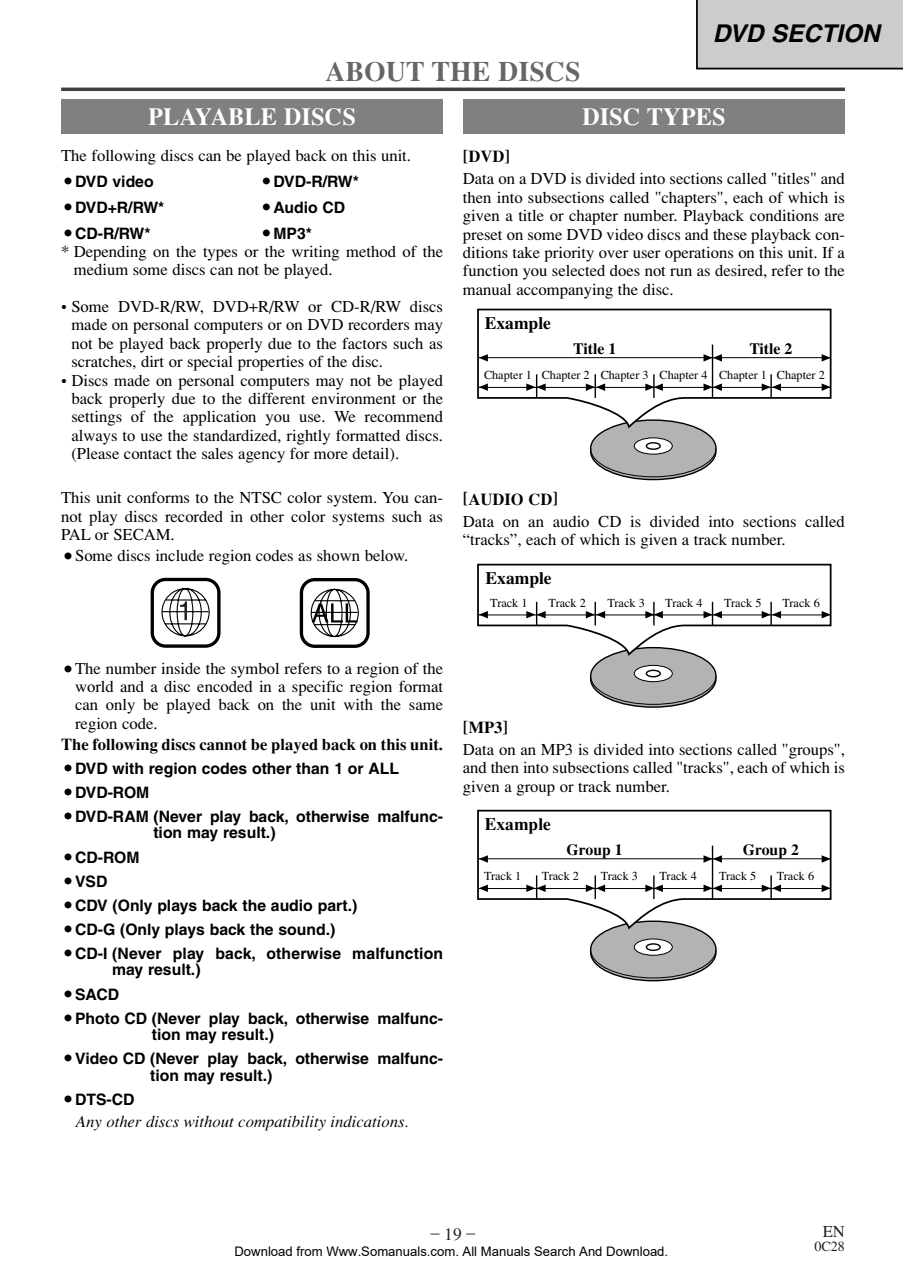
<style>
.page{position:relative;width:903px;height:1276px;background:#fff}
.page>*{position:absolute;margin:0;border:0;box-sizing:border-box;transform-origin:0 0}
.t1{font:700 28px "Times";color:#666}
.t2{font:700 24.5px "Times";color:#fff}
.t3{font:italic 700 24.5px "Helvetica";color:#000}
.t4{font:700 17.5px "Times";color:#000}
.t5{font:17.5px "Times";color:#231f20}
.t6{font:16.62px/18.4px "Times";color:#000;text-align:justify}
.t7{font:700 16.62px "Times";color:#000}
.t8{font:italic 16.62px "Times";color:#000}
.t9{font:16.62px "Times";color:#231f20}
.t10{font:700 15.75px/16.6px "Helvetica";color:#000}
.t11{font:700 15.75px "Times";color:#000}
.t12{font:14px "Times";color:#231f20}
.t13{font:13.12px "Arial";color:#000}
.t14{font:12.25px "Times";color:#000}
</style>
<div class="page">
<div style="left:696px;top:0;width:207px;height:69px;background:#ccc"></div>
<hr style="left:61px;top:88px;width:784px;height:3px;background:#404040">
<div style="left:61px;top:99px;width:382px;height:35px;background:#808080"></div>
<div style="left:151px;top:578px;width:70px;height:70px;border:3px solid #000;border-radius:13px"></div>
<svg style="left:161px;top:588px;width:49px;height:49px"></svg>
<div style="left:300px;top:578px;width:70px;height:70px;border:3px solid #000;border-radius:13px"></div>
<svg style="left:310px;top:588px;width:49px;height:50px"></svg>
<div style="left:463px;top:99px;width:382px;height:35px;background:#808080"></div>
<svg style="left:477px;top:308px;width:355px;height:173px"></svg>
<svg style="left:646px;top:443px;width:14px;height:6px"></svg>
<div style="left:646px;top:442px;width:15px;height:8px;border:1px solid #000;border-radius:50%"></div>
<svg style="left:477px;top:563px;width:355px;height:145px"></svg>
<svg style="left:646px;top:670px;width:14px;height:7px"></svg>
<div style="left:646px;top:669px;width:15px;height:8px;border:1px solid #000;border-radius:50%"></div>
<svg style="left:477px;top:809px;width:355px;height:173px"></svg>
<svg style="left:646px;top:944px;width:14px;height:6px"></svg>
<div style="left:646px;top:943px;width:15px;height:8px;border:1px solid #000;border-radius:50%"></div>
<h1 class="t1" style="left:325px;top:61px;width:257px">ABOUT THE DISCS</h1>
<h2 class="t3" style="left:713px;top:25px;width:169px">DVD SECTION</h2>
<h2 class="t2" style="left:148px;top:108px;width:209px">PLAYABLE DISCS</h2>
<p class="t6" style="left:61px;top:148px;width:351px">The following discs can be played back on this unit.</p>
<p class="t10" style="left:61px;top:175px;width:94px">○DVD video</p>
<p class="t10" style="left:260px;top:175px;width:101px">○DVD-R/RW*</p>
<p class="t10" style="left:61px;top:200px;width:105px">○DVD+R/RW*</p>
<p class="t10" style="left:260px;top:200px;width:87px">○Audio CD</p>
<p class="t10" style="left:61px;top:226px;width:91px">○CD-R/RW*</p>
<p class="t10" style="left:260px;top:226px;width:54px">○MP3*</p>
<p class="t6" style="left:74px;top:244px;width:371px;text-indent:-13px">* Depending on the types or the writing method of the medium some discs can not be played.</p>
<p class="t6" style="left:71px;top:299px;width:373px;text-indent:-10px">• Some DVD-R/RW, DVD+R/RW or CD-R/RW discs made on personal computers or on DVD recorders may not be played back properly due to the factors such as scratches, dirt or special properties of the disc.</p>
<p class="t6" style="left:71px;top:372px;width:373px;text-indent:-10px">• Discs made on personal computers may not be played back properly due to the different environment or the settings of the application you use. We recommend always to use the standardized, rightly formatted discs. (Please contact the sales agency for more detail).</p>
<p class="t6" style="left:61px;top:490px;width:383px">This unit conforms to the NTSC color system. You can&shy;not play discs recorded in other color systems such as PAL or SECAM.</p>
<p class="t6" style="left:61px;top:548px;width:349px">○Some discs include region codes as shown below.</p>
<h2 class="t2" style="left:582px;top:108px;width:145px">DISC TYPES</h2>
<p class="t7" style="left:463px;top:151px;width:49px">[DVD]</p>
<p class="t6" style="left:463px;top:171px;width:383px">Data on a DVD is divided into sections called "titles" and then into subsections called "chapters", each of which is given a title or chapter number. Playback conditions are preset on some DVD video discs and these playback con&shy;ditions take priority over user operations on this unit. If a function you selected does not run as desired, refer to the manual accompanying the disc.</p>
<p class="t4" style="left:485px;top:316px;width:68px">Example</p>
<p class="t11" style="left:573px;top:343px;width:45px">Title 1</p>
<p class="t11" style="left:749px;top:343px;width:45px">Title 2</p>
<p class="t14" style="left:484px;top:370px;width:107px">Chapter 1 Chapter 2</p>
<p class="t14" style="left:719px;top:370px;width:107px">Chapter 1 Chapter 2</p>
<p class="t14" style="left:601px;top:370px;width:108px">Chapter 3 Chapter 4</p>
<p class="t7" style="left:463px;top:493px;width:97px">[AUDIO CD]</p>
<p class="t6" style="left:463px;top:513px;width:383px">Data on an audio CD is divided into sections called “tracks”, each of which is given a track number.</p>
<p class="t4" style="left:486px;top:572px;width:68px">Example</p>
<p class="t14" style="left:490px;top:598px;width:39px">Track 1</p>
<p class="t14" style="left:549px;top:598px;width:39px">Track 2</p>
<p class="t14" style="left:608px;top:598px;width:39px">Track 3</p>
<p class="t14" style="left:665px;top:598px;width:39px">Track 4</p>
<p class="t14" style="left:724px;top:598px;width:39px">Track 5</p>
<p class="t14" style="left:783px;top:598px;width:39px">Track 6</p>
<p class="t6" style="left:75px;top:660px;width:369px;text-indent:-14px">○The number inside the symbol refers to a region of the world and a disc encoded in a specific region format can only be played back on the unit with the same region code.</p>
<p class="t7" style="left:61px;top:738px;width:383px">The following discs cannot be played back on this unit.</p>
<p class="t10" style="left:61px;top:761px;width:339px">○DVD with region codes other than 1 or ALL</p>
<p class="t10" style="left:61px;top:785px;width:90px">○DVD-ROM</p>
<p class="t10" style="left:153px;top:809px;width:291px;text-indent:-92px">○DVD-RAM (Never play back, otherwise malfunc&shy;tion may result.)</p>
<p class="t10" style="left:61px;top:850px;width:80px">○CD-ROM</p>
<p class="t10" style="left:61px;top:874px;width:48px">○VSD</p>
<p class="t10" style="left:61px;top:898px;width:298px">○CDV (Only plays back the audio part.)</p>
<p class="t10" style="left:61px;top:922px;width:276px">○CD-G (Only plays back the sound.)</p>
<p class="t10" style="left:112px;top:946px;width:333px;text-indent:-51px">○CD-I (Never play back, otherwise malfunction may result.)</p>
<p class="t10" style="left:61px;top:987px;width:59px">○SACD</p>
<p class="t10" style="left:152px;top:1011px;width:293px;text-indent:-91px">○Photo CD (Never play back, otherwise malfunc&shy;tion may result.)</p>
<p class="t10" style="left:150px;top:1052px;width:294px;text-indent:-89px">○Video CD (Never play back, otherwise malfunc&shy;tion may result.)</p>
<p class="t10" style="left:61px;top:1092px;width:75px">○DTS-CD</p>
<p class="t8" style="left:76px;top:1115px;width:334px">Any other discs without compatibility indications.</p>
<p class="t7" style="left:463px;top:721px;width:47px">[MP3]</p>
<p class="t6" style="left:463px;top:742px;width:383px">Data on an MP3 is divided into sections called "groups", and then into subsections called "tracks", each of which is given a group or track number.</p>
<p class="t4" style="left:485px;top:818px;width:68px">Example</p>
<p class="t11" style="left:567px;top:844px;width:58px">Group 1</p>
<p class="t11" style="left:743px;top:844px;width:58px">Group 2</p>
<p class="t14" style="left:484px;top:871px;width:39px">Track 1</p>
<p class="t14" style="left:542px;top:871px;width:39px">Track 2</p>
<p class="t14" style="left:719px;top:871px;width:39px">Track 5</p>
<p class="t14" style="left:777px;top:871px;width:39px">Track 6</p>
<p class="t14" style="left:601px;top:871px;width:39px">Track 3</p>
<p class="t14" style="left:660px;top:871px;width:39px">Track 4</p>
<p class="t5" style="left:431px;top:1226px;width:46px">–19–</p>
<p class="t9" style="left:823px;top:1225px;width:24px">EN</p>
<p class="t12" style="left:815px;top:1241px;width:32px">0C28</p>
<p class="t13" style="left:234px;top:1244px;width:435px">Download from Www.Somanuals.com. All Manuals Search And Download.</p>
</div>
